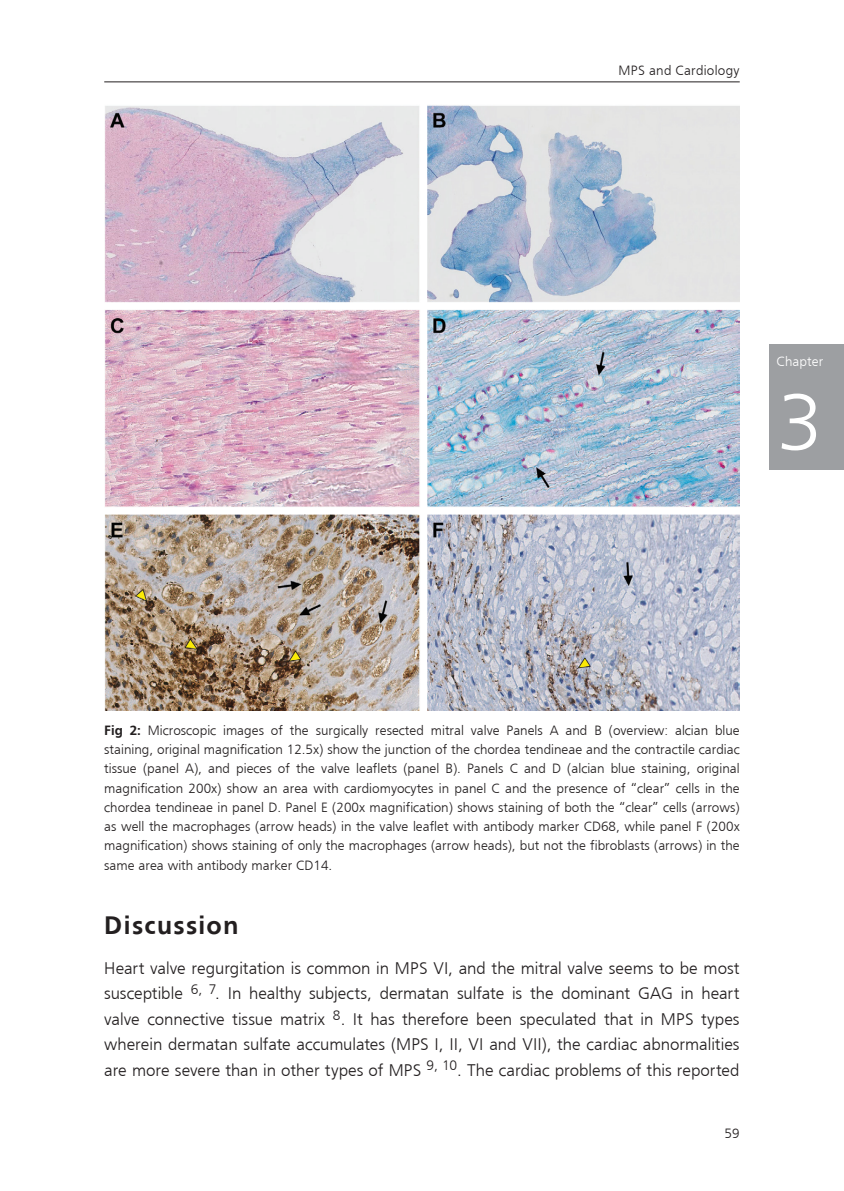
<style>
.page{position:relative;width:844px;height:1191px;background:#fff}
.page>*{position:absolute;margin:0;border:0;box-sizing:border-box;transform-origin:0 0}
.t1{font:300 84px "Frugal Sans";color:#fff}
.t2{font:700 26.25px "Frugal Sans";letter-spacing:.045em;color:#231f20}
.t3{font:300 17.5px/25.4px "Frugal Sans";letter-spacing:-.005em;color:#231f20;text-align:justify}
.t4{font:300 14px/19.2px "Frugal Sans";color:#231f20;text-align:justify}
.t5{font:300 14px "Frugal Sans";letter-spacing:.02em;color:#231f20}
.t6{font:300 14px "Frugal Sans";letter-spacing:.005em;color:#fff}
.s1{font-weight:700}
</style>
<div class="page">
<hr style="left:104px;top:81px;width:635px;height:1px;background:#231f20">
<div style="left:769px;top:345px;width:74px;height:125px;background:#9d9fa2"></div>
<img style="left:104px;top:105px;width:635px;height:605px">
<p class="t5" style="left:618px;top:62px;width:123px">MPS and Cardiology</p>
<p class="t6" style="left:776px;top:353px;width:48px">Chapter</p>
<h1 class="t1" style="left:777px;top:375px;width:47px">3</h1>
<p class="t4" style="left:104px;top:720px;width:637px"><span class="s1">Fig 2:</span> Microscopic images of the surgically resected mitral valve Panels A and B (overview: alcian blue staining, original magnification 12.5x) show the junction of the chordea tendineae and the contractile cardiac tissue (panel A), and pieces of the valve leaflets (panel B). Panels C and D (alcian blue staining, original magnification 200x) show an area with cardiomyocytes in panel C and the presence of “clear” cells in the chordea tendineae in panel D. Panel E (200x magnification) shows staining of both the “clear” cells (arrows) as well the macrophages (arrow heads) in the valve leaflet with antibody marker CD68, while panel F (200x magnification) shows staining of only the macrophages (arrow heads), but not the fibroblasts (arrows) in the same area with antibody marker CD14.</p>
<h2 class="t2" style="left:104px;top:910px;width:136px">Discussion</h2>
<p class="t3" style="left:104px;top:955px;width:636px">Heart valve regurgitation is common in MPS VI, and the mitral valve seems to be most susceptible <sup>6,</sup> <sup>7</sup>. In healthy subjects, dermatan sulfate is the dominant GAG in heart valve connective tissue matrix <sup>8</sup>. It has therefore been speculated that in MPS types wherein dermatan sulfate accumulates (MPS I, II, VI and VII), the cardiac abnormalities are more severe than in other types of MPS <sup>9,</sup> <sup>10</sup>. The cardiac problems of this reported</p>
<p class="t4" style="left:724px;top:1123px;width:17px">59</p>
</div>
